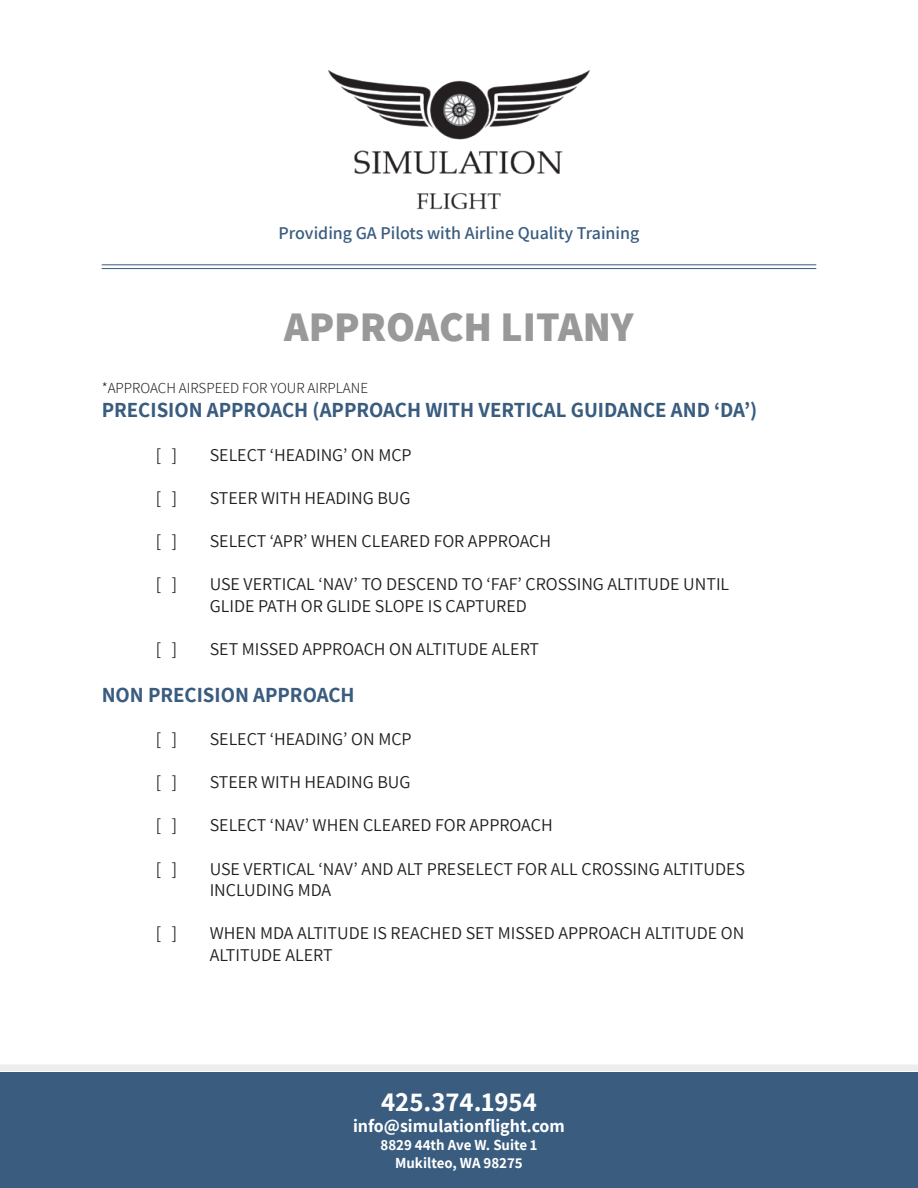
<style>
.page{position:relative;width:918px;height:1188px;background:#fff}
.page>*{position:absolute;margin:0;border:0;box-sizing:border-box;transform-origin:0 0}
.t1{font:800 42px "Assistant";color:#999}
.t2{font:700 27px "Assistant";color:#fff}
.t3{font:700 21px "Assistant";color:#395c7f}
.t4{font:18px "Assistant";color:#231f20}
.t5{font:600 18px "Assistant";color:#395c7f}
.t6{font:700 18px "Assistant";color:#fff}
.t7{font:700 15px/18px "Assistant";color:#fff;text-align:center}
.t8{font:300 15px "Assistant";color:#231f20}
</style>
<div class="page">
<div style="left:0;top:1072px;width:918px;height:116px;background:#395c7f"></div>
<div style="left:0;top:1065px;width:918px;height:6px;background:#ededed"></div>
<img style="left:328px;top:70px;width:262px;height:140px">
<div style="left:0;top:1064px;width:918px;height:6px;background:#ededed"></div>
<hr style="left:102px;top:264px;width:714px;height:1px;background:#395c7f">
<hr style="left:102px;top:268px;width:714px;height:1px;background:#395c7f">
<p class="t5" style="left:279px;top:221px;width:362px">Providing GA Pilots with Airline Quality Training</p>
<p class="t1" style="left:284px;top:298px;width:351px">APPROACH LITANY</p>
<p class="t8" style="left:102px;top:377px;width:268px">*APPROACH AIRSPEED FOR YOUR AIRPLANE</p>
<p class="t3" style="left:102px;top:396px;width:657px">PRECISION APPROACH (APPROACH WITH VERTICAL GUIDANCE AND ‘DA’)</p>
<p class="t4" style="left:156px;top:442px;width:23px">[ ]</p>
<p class="t4" style="left:210px;top:442px;width:204px">SELECT ‘HEADING’ ON MCP</p>
<p class="t4" style="left:156px;top:485px;width:23px">[ ]</p>
<p class="t4" style="left:210px;top:485px;width:202px">STEER WITH HEADING BUG</p>
<p class="t4" style="left:156px;top:529px;width:23px">[ ]</p>
<p class="t4" style="left:210px;top:529px;width:343px">SELECT ‘APR’ WHEN CLEARED FOR APPROACH</p>
<p class="t4" style="left:156px;top:572px;width:23px">[ ]</p>
<p class="t4" style="left:210px;top:572px;width:521px">USE VERTICAL ‘NAV’ TO DESCEND TO ‘FAF’ CROSSING ALTITUDE UNTIL</p>
<p class="t4" style="left:210px;top:593px;width:319px">GLIDE PATH OR GLIDE SLOPE IS CAPTURED</p>
<p class="t4" style="left:156px;top:637px;width:23px">[ ]</p>
<p class="t4" style="left:210px;top:637px;width:331px">SET MISSED APPROACH ON ALTITUDE ALERT</p>
<p class="t3" style="left:102px;top:680px;width:255px">NON PRECISION APPROACH</p>
<p class="t4" style="left:156px;top:727px;width:23px">[ ]</p>
<p class="t4" style="left:210px;top:727px;width:204px">SELECT ‘HEADING’ ON MCP</p>
<p class="t4" style="left:156px;top:770px;width:23px">[ ]</p>
<p class="t4" style="left:210px;top:770px;width:202px">STEER WITH HEADING BUG</p>
<p class="t4" style="left:156px;top:813px;width:23px">[ ]</p>
<p class="t4" style="left:210px;top:813px;width:345px">SELECT ‘NAV’ WHEN CLEARED FOR APPROACH</p>
<p class="t4" style="left:156px;top:856px;width:23px">[ ]</p>
<p class="t4" style="left:210px;top:856px;width:537px">USE VERTICAL ‘NAV’ AND ALT PRESELECT FOR ALL CROSSING ALTITUDES</p>
<p class="t4" style="left:210px;top:878px;width:123px">INCLUDING MDA</p>
<p class="t4" style="left:156px;top:921px;width:23px">[ ]</p>
<p class="t4" style="left:210px;top:921px;width:536px">WHEN MDA ALTITUDE IS REACHED SET MISSED APPROACH ALTITUDE ON</p>
<p class="t4" style="left:210px;top:943px;width:124px">ALTITUDE ALERT</p>
<h2 class="t2" style="left:381px;top:1083px;width:157px">425.374.1954</h2>
<p class="t6" style="left:353px;top:1114px;width:213px">info@simulationflight.com</p>
<p class="t7" style="left:381px;top:1136px;width:158px">8829 44th Ave W. Suite 1<br>Mukilteo, WA 98275</p>
</div>
